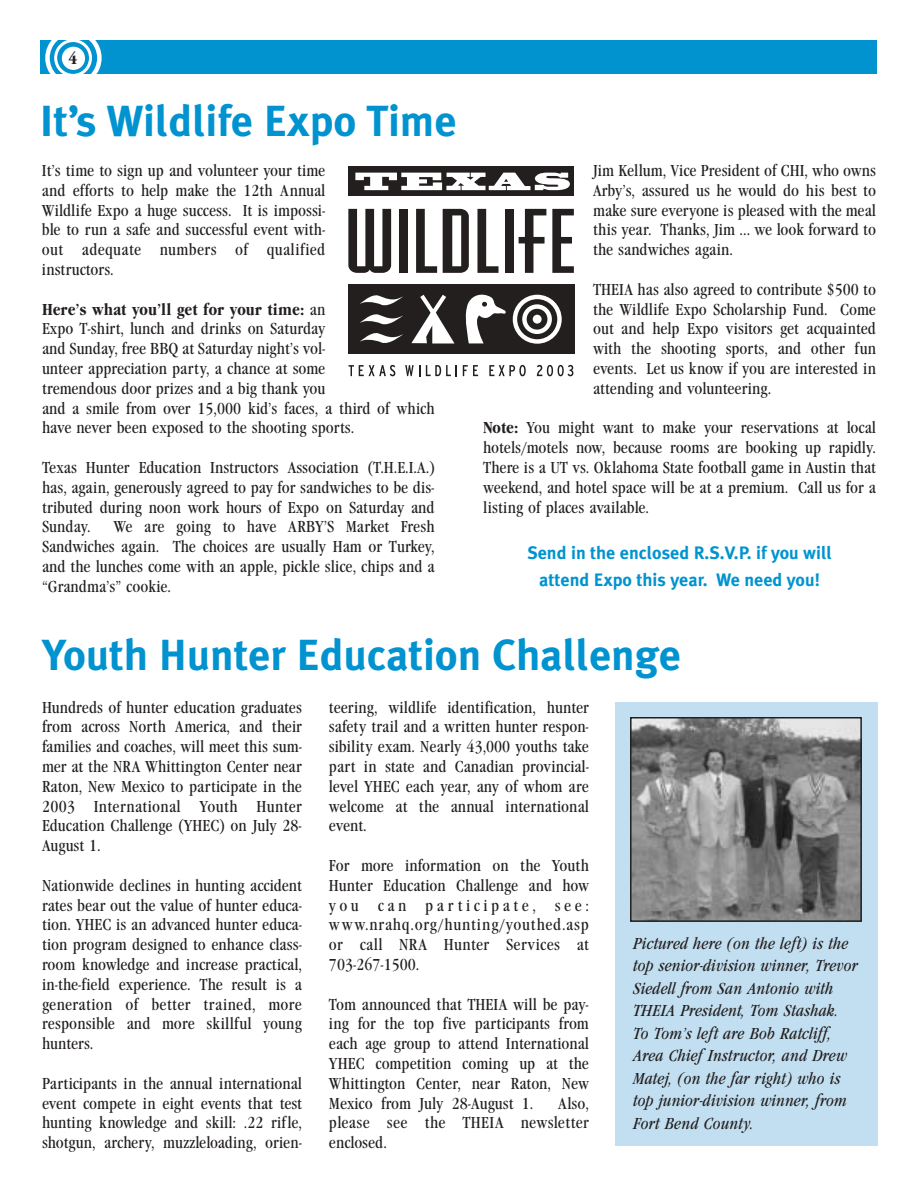
<style>
.page{position:relative;width:918px;height:1188px;background:#fff}
.page>*{position:absolute;margin:0;border:0;box-sizing:border-box;transform-origin:0 0}
.t1{font:700 43.5px "Meta Plus";color:#0093d0}
.t2{font:700 18px/27px "Meta Plus";color:#0093d0;text-align:center}
.t3{font:16.5px/19.8px "Garamond Condensed Book DTC";color:#231f1f;text-align:justify}
.t4{font:16.5px/22.5px "Garamond Condensed Book Italic DTC";color:#231f1f}
.t5{font:16.5px "Garamond Condensed Bold DTC";color:#231f1f}
.s1{font-family:"Garamond Condensed Book DTC"}
.s2{font-family:"Garamond Condensed Bold DTC"}
</style>
<div class="page">
<div style="left:40px;top:40px;width:838px;height:34px;background:#0093d0"></div>
<svg style="left:45px;top:40px;width:57px;height:34px"></svg>
<div style="left:62px;top:47px;width:23px;height:23px;background:#fff;border-radius:50%"></div>
<div style="left:615px;top:703px;width:263px;height:443px;background:#c2dff1"></div>
<img style="left:633px;top:720px;width:226px;height:199px">
<div style="left:630px;top:717px;width:232px;height:205px;border:2px solid #231f1f"></div>
<div style="left:348px;top:166px;width:226px;height:30px;background:#231f1f"></div>
<svg style="left:355px;top:173px;width:215px;height:17px"></svg>
<svg style="left:348px;top:209px;width:43px;height:64px"></svg>
<div style="left:399px;top:209px;width:8px;height:64px;background:#231f1f"></div>
<svg style="left:416px;top:209px;width:21px;height:64px"></svg>
<svg style="left:443px;top:209px;width:26px;height:64px"></svg>
<svg style="left:477px;top:209px;width:22px;height:64px"></svg>
<div style="left:505px;top:209px;width:9px;height:64px;background:#231f1f"></div>
<svg style="left:552px;top:209px;width:22px;height:64px"></svg>
<svg style="left:519px;top:209px;width:27px;height:64px"></svg>
<svg style="left:349px;top:365px;width:46px;height:11px"></svg>
<svg style="left:405px;top:365px;width:15px;height:11px"></svg>
<svg style="left:426px;top:365px;width:31px;height:11px"></svg>
<svg style="left:463px;top:365px;width:15px;height:11px"></svg>
<svg style="left:489px;top:365px;width:37px;height:11px"></svg>
<svg style="left:537px;top:365px;width:36px;height:11px"></svg>
<div style="left:348px;top:284px;width:227px;height:70px;background:#231f1f"></div>
<svg style="left:360px;top:295px;width:43px;height:48px"></svg>
<svg style="left:465px;top:294px;width:41px;height:49px"></svg>
<svg style="left:513px;top:295px;width:49px;height:49px"></svg>
<div style="left:533px;top:315px;width:9px;height:9px;background:#fff;border-radius:50%"></div>
<svg style="left:411px;top:294px;width:43px;height:49px"></svg>
<p class="t5" style="left:68px;top:51px;width:11px">4</p>
<h1 class="t1" style="left:40px;top:104px;width:418px">It’s Wildlife Expo Time</h1>
<p class="t3" style="left:42px;top:162px;width:285px">It’s time to sign up and volunteer your time and efforts to help make the 12th Annual Wildlife Expo a huge success. It is impossi&shy;ble to run a safe and successful event with&shy;out adequate numbers of qualified instructors.</p>
<p class="t5" style="left:42px;top:303px;width:285px">Here’s what you’ll get for your time: <span class="s1">an</span></p>
<p class="t3" style="left:42px;top:320px;width:394px;text-align:left">Expo T-shirt, lunch and drinks on Saturday<br>and Sunday, free BBQ at Saturday night’s vol-<br>unteer appreciation party, a chance at some<br>tremendous door prizes and a big thank you<br>and a smile from over 15,000 kid’s faces, a third of which have never been exposed to the shooting sports.</p>
<p class="t3" style="left:42px;top:459px;width:394px">Texas Hunter Education Instructors Association (T.H.E.I.A.) has, again, generously agreed to pay for sandwiches to be dis&shy;tributed during noon work hours of Expo on Saturday and Sunday.</p>
<p class="t3" style="left:42px;top:518px;width:394px;text-indent:72px">We are going to have ARBY’S Market Fresh Sandwiches again. The choices are usually Ham or Turkey, and the lunches come with an apple, pickle slice, chips and a “Grandma’s” cookie.</p>
<p class="t3" style="left:593px;top:162px;width:284px">Jim Kellum, Vice President of CHI, who owns Arby’s, assured us he would do his best to make sure everyone is pleased with the meal this year. Thanks, Jim ... we look forward to the sandwiches again.</p>
<p class="t3" style="left:593px;top:281px;width:284px">THEIA has also agreed to contribute $500 to the Wildlife Expo Scholarship Fund. Come out and help Expo visitors get acquainted with the shooting sports, and other fun events. Let us know if you are interested in attending and volunteering.</p>
<p class="t3" style="left:483px;top:419px;width:394px"><span class="s2">Note:</span> You might want to make your reservations at local hotels/motels now, because rooms are booking up rapidly.<br>There is a UT vs. Oklahoma State football game in Austin that weekend, and hotel space will be at a premium. Call us for a listing of places available.</p>
<p class="t2" style="left:527px;top:541px;width:306px">Send in the enclosed R.S.V.P. if you will attend Expo this year. We need you!</p>
<h1 class="t1" style="left:42px;top:638px;width:641px">Youth Hunter Education Challenge</h1>
<p class="t3" style="left:42px;top:699px;width:262px">Hundreds of hunter education graduates from across North America, and their families and coaches, will meet this sum&shy;mer at the NRA Whittington Center near Raton, New Mexico to participate in the 2003 International Youth Hunter Education Challenge (YHEC) on July 28- August 1.</p>
<p class="t3" style="left:42px;top:877px;width:262px">Nationwide declines in hunting accident rates bear out the value of hunter educa&shy;tion. YHEC is an advanced hunter educa&shy;tion program designed to enhance class&shy;room knowledge and increase practical, in-the-field experience. The result is a generation of better trained, more responsible and more skillful young hunters.</p>
<p class="t3" style="left:42px;top:1075px;width:262px">Participants in the annual international event compete in eight events that test hunting knowledge and skill: .22 rifle, shotgun, archery, muzzleloading, orien-</p>
<p class="t3" style="left:329px;top:699px;width:262px">teering, wildlife identification, hunter safety trail and a written hunter respon&shy;sibility exam. Nearly 43,000 youths take part in state and Canadian provincial&shy;level YHEC each year, any of whom are welcome at the annual international event.</p>
<p class="t3" style="left:329px;top:857px;width:262px">For more information on the Youth Hunter Education Challenge and how you can participate, see: www.nrahq.org/hunting/youthed.asp or call NRA Hunter Services at 703-267-1500.</p>
<p class="t3" style="left:329px;top:996px;width:262px">Tom announced that THEIA will be pay&shy;ing for the top five participants from each age group to attend International YHEC competition coming up at the Whittington Center, near Raton, New Mexico from July 28-August 1.</p>
<p class="t3" style="left:329px;top:1095px;width:262px;text-indent:229px">Also, please see the THEIA newsletter enclosed.</p>
<p class="t4" style="left:633px;top:934px;width:226px">Pictured here (on the left) is the top senior-division winner, Trevor<br>Siedell from San Antonio with<br>THEIA President, Tom Stashak.<br>To Tom’s left are Bob Ratcliff,<br>Area Chief Instructor, and Drew<br>Matej, (on the far right) who is top junior-division winner, from<br>Fort Bend County.</p>
</div>
